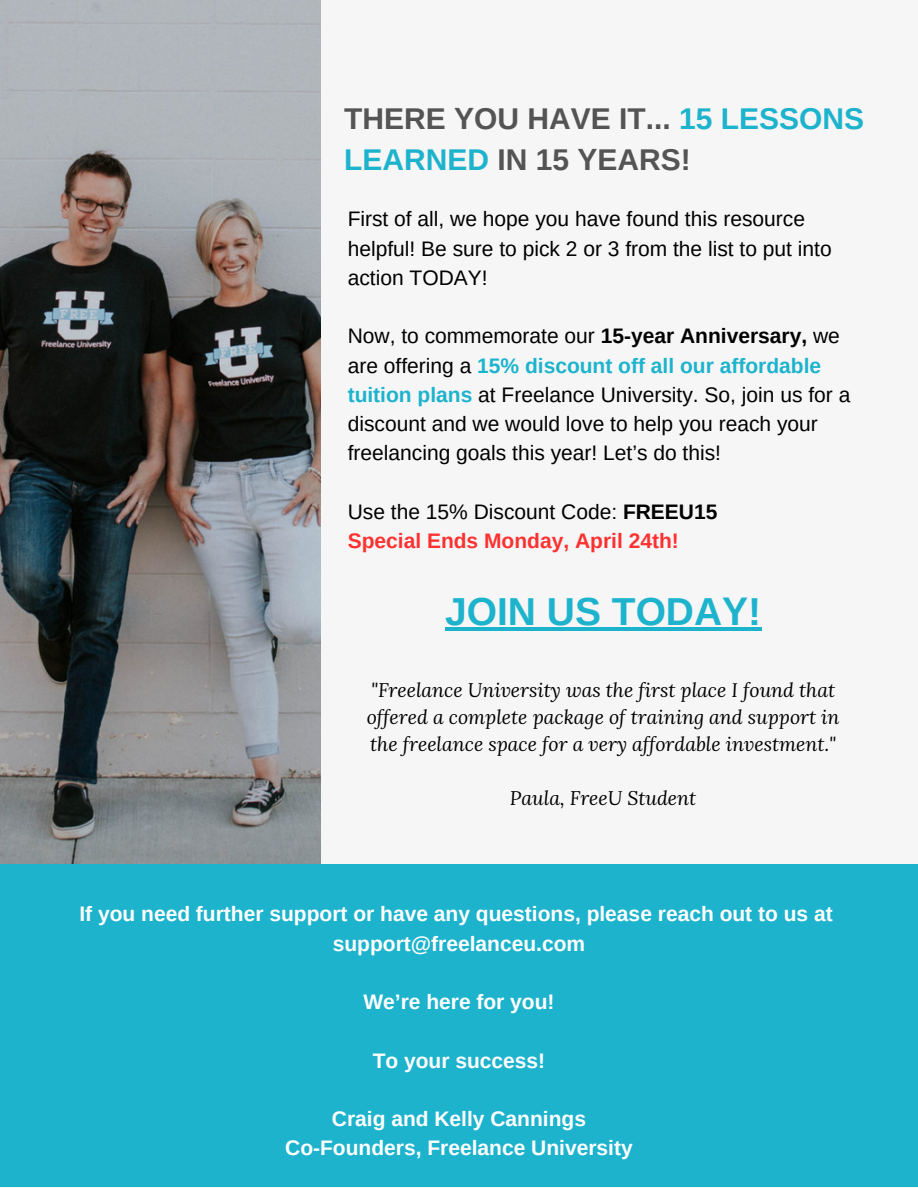
<style>
.page{position:relative;width:918px;height:1188px;background:#f6f6f6}
.page>*{position:absolute;margin:0;border:0;box-sizing:border-box;transform-origin:0 0}
.t1{font:700 39px "Arimo";color:#1db3cd}
.t2{font:700 30px/40.5px "Arimo";color:#545454}
.t3{font:21px/29.2px "Arimo";color:#000}
.t4{font:700 21px/29.2px "Arimo";color:#fff;text-align:center}
.t5{font:700 21px/29.2px "Arimo";color:#ff3131}
.t6{font:italic 19.5px/27px "Lora";color:#000}
.s1{color:#1db3cd}
.s2{font-weight:700}
.s3{font-weight:700;color:#1db3cd}
.s4{font-weight:400;color:#000}
.s5{color:#000}
</style>
<div class="page">
<img style="left:0;top:0;width:321px;height:864px">
<hr style="left:445px;top:627px;width:316px;height:3px;background:#1db3cd">
<div style="left:0;top:864px;width:918px;height:323px;background:#1db3cd"></div>
<h2 class="t2" style="left:344px;top:99px;width:521px">THERE YOU HAVE IT... <span class="s1">15 LESSONS<br>LEARNED</span> IN 15 YEARS!</h2>
<p class="t3" style="left:348px;top:204px;width:486px">First of all, we hope you have found this resource helpful! Be sure to pick 2 or 3 from the list to put into action TODAY!</p>
<p class="t3" style="left:348px;top:321px;width:504px">Now, to commemorate our <span class="s2">15-year Anniversary,</span> we are offering a <span class="s3">15% discount off all our affordable tuition plans</span> at Freelance University. So, join us for a discount and we would love to help you reach your freelancing goals this year! Let’s do this!</p>
<p class="t5" style="left:348px;top:497px;width:371px"><span class="s4">Use the 15% Discount Code:</span> <span class="s5">FREEU15<br></span>Special Ends Monday, April 24th!</p>
<h1 class="t1" style="left:445px;top:589px;width:318px">JOIN US TODAY!</h1>
<p class="t6" style="left:367px;top:676px;width:474px">"Freelance University was the first place I found that offered a complete package of training and support in the freelance space for a very affordable investment."</p>
<p class="t6" style="left:510px;top:784px;width:188px">Paula, FreeU Student</p>
<p class="t4" style="left:79px;top:899px;width:755px">If you need further support or have any questions, please reach out to us at support@freelanceu.com</p>
<p class="t4" style="left:363px;top:987px;width:193px">We’re here for you!</p>
<p class="t4" style="left:373px;top:1046px;width:174px">To your success!</p>
<p class="t4" style="left:285px;top:1104px;width:349px">Craig and Kelly Cannings<br>Co-Founders, Freelance University</p>
</div>
